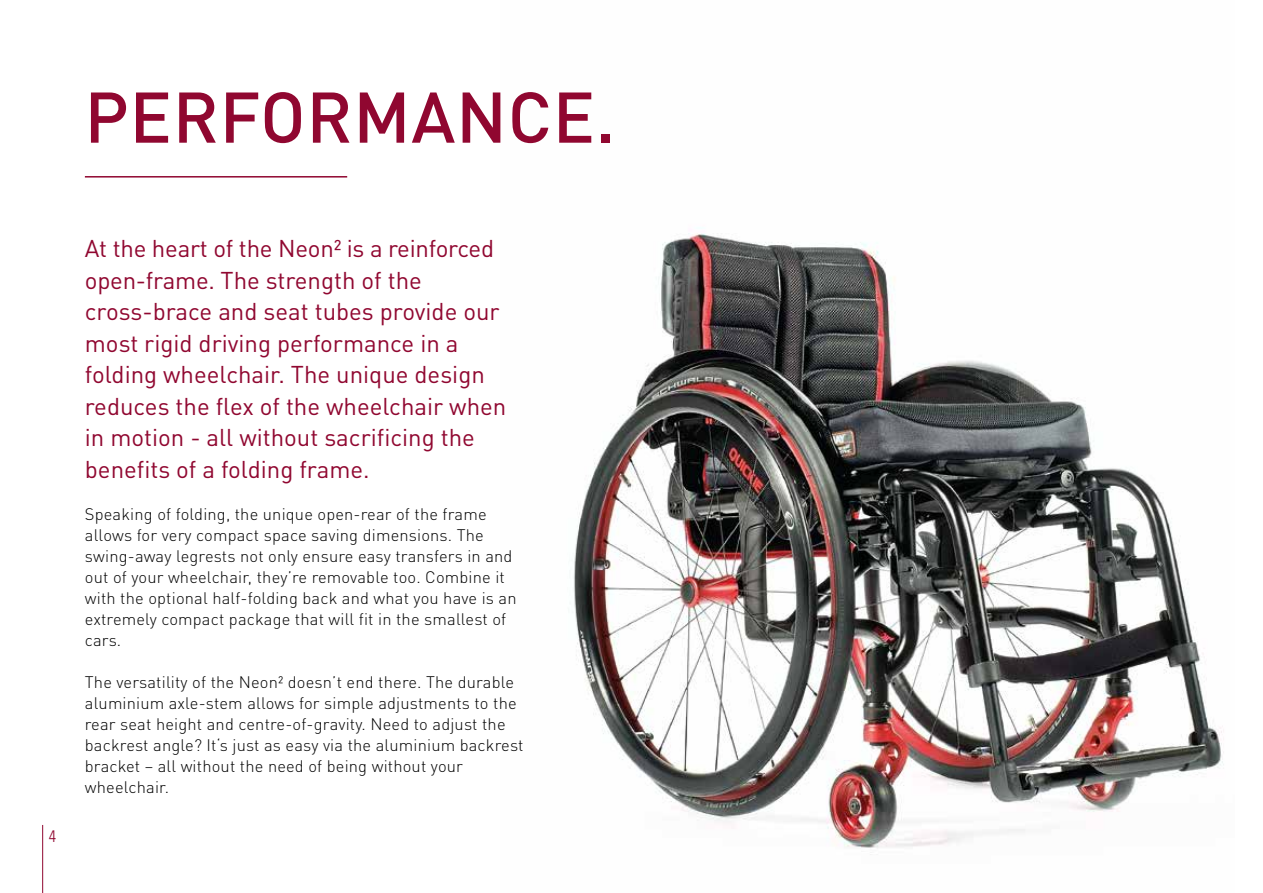
<style>
.page{position:relative;width:1263px;height:893px;background:#fff}
.page>*{position:absolute;margin:0;border:0;box-sizing:border-box;transform-origin:0 0}
.t1{font:500 70.5px "DINOT";letter-spacing:.01em;color:#900730}
.t2{font:24px/31.5px "DINOT";color:#900730}
.t3{font:300 16.5px/21px "DINOT";letter-spacing:.01em;color:#000}
.t4{font:16.5px "Univers Com 47 Light Cond";color:#900730}
</style>
<div class="page">
<img style="left:573px;top:233px;width:651px;height:622px">
<hr style="left:85px;top:176px;width:262px;height:2px;background:#900730">
<hr style="left:42px;top:825px;width:1px;height:68px;background:#900730">
<h1 class="t1" style="left:84px;top:72px;width:532px">PERFORMANCE.</h1>
<p class="t4" style="left:49px;top:826px;width:9px">4</p>
<p class="t2" style="left:85px;top:232px;width:423px">At the heart of the Neon² is a reinforced open-frame. The strength of the cross-brace and seat tubes provide our most rigid driving performance in a folding wheelchair. The unique design reduces the flex of the wheelchair when in motion - all without sacrificing the benefits of a folding frame.</p>
<p class="t3" style="left:85px;top:503px;width:433px">Speaking of folding, the unique open-rear of the frame allows for very compact space saving dimensions. The swing-away legrests not only ensure easy transfers in and out of your wheelchair, they’re removable too. Combine it with the optional half-folding back and what you have is an extremely compact package that will fit in the smallest of cars.</p>
<p class="t3" style="left:85px;top:671px;width:440px">The versatility of the Neon² doesn’t end there. The durable aluminium axle-stem allows for simple adjustments to the rear seat height and centre-of-gravity. Need to adjust the backrest angle? It‘s just as easy via the aluminium backrest bracket – all without the need of being without your wheelchair.</p>
</div>
